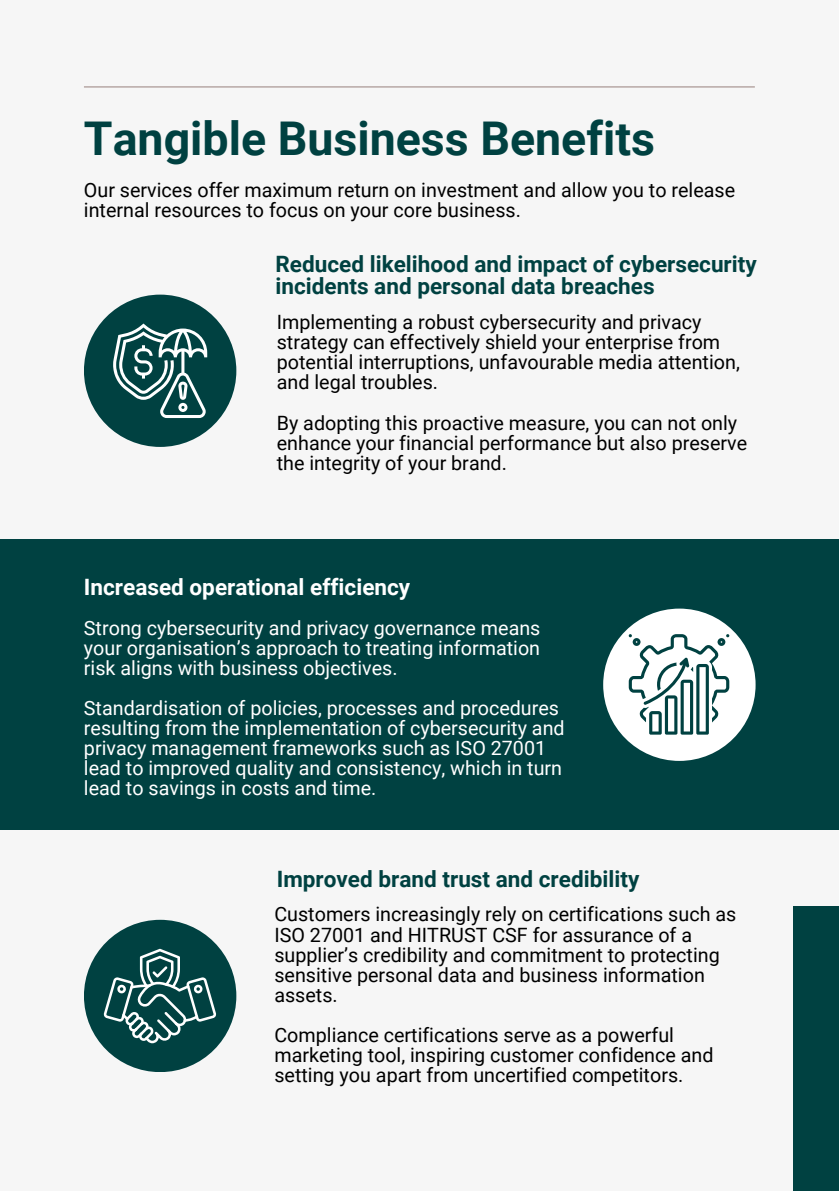
<style>
.page{position:relative;width:839px;height:1191px;background:#fff}
.page>*{position:absolute;margin:0;border:0;box-sizing:border-box;transform-origin:0 0}
.t1{font:700 46.6px "Roboto";color:#004141}
.t2{font:700 22.6px/22.2px "Roboto";color:#004141}
.t3{font:700 22.6px "Roboto";color:#fff}
.t4{font:19.8px/20px "Roboto";color:#000}
.t5{font:19.8px/20px "Roboto";color:#fff;text-align:justify}
</style>
<div class="page">
<div style="left:0;top:0;width:838px;height:1191px;background:#f6f6f6"></div>
<div style="left:84px;top:295px;width:152px;height:152px;background:#004141;border-radius:50%"></div>
<div style="left:0;top:540px;width:838px;height:290px;background:#004141"></div>
<div style="left:603px;top:609px;width:152px;height:152px;background:#fff;border-radius:50%"></div>
<div style="left:84px;top:920px;width:152px;height:152px;background:#004141;border-radius:50%"></div>
<hr style="left:84px;top:86px;width:670px;height:2px;background:#b7a8a5">
<svg style="left:628px;top:634px;width:101px;height:101px"></svg>
<svg style="left:104px;top:949px;width:112px;height:94px"></svg>
<div style="left:793px;top:907px;width:45px;height:284px;background:#004141"></div>
<svg style="left:113px;top:324px;width:94px;height:94px"></svg>
<p class="t1" style="left:84px;top:112px;width:572px">Tangible Business Benefits</p>
<p class="t4" style="left:84px;top:180px;width:652px">Our services offer maximum return on investment and allow you to release internal resources to focus on your core business.</p>
<p class="t2" style="left:275px;top:253px;width:482px">Reduced likelihood and impact of cybersecurity incidents and personal data breaches</p>
<p class="t4" style="left:277px;top:312px;width:464px">Implementing a robust cybersecurity and privacy strategy can effectively shield your enterprise from potential interruptions, unfavourable media attention, and legal troubles.</p>
<p class="t4" style="left:277px;top:413px;width:472px">By adopting this proactive measure, you can not only enhance your financial performance but also preserve the integrity of your brand.</p>
<p class="t3" style="left:84px;top:574px;width:328px">Increased operational efficiency</p>
<p class="t5" style="left:84px;top:618px;width:458px">Strong cybersecurity and privacy governance means your organisation’s approach to treating information risk aligns with business objectives.</p>
<p class="t5" style="left:84px;top:698px;width:482px;text-align:left">Standardisation of policies, processes and procedures resulting from the implementation of cybersecurity and privacy management frameworks such as ISO 27001 lead to improved quality and consistency, which in turn lead to savings in costs and time.</p>
<p class="t2" style="left:277px;top:868px;width:364px">Improved brand trust and credibility</p>
<p class="t4" style="left:274px;top:905px;width:463px">Customers increasingly rely on certifications such as ISO 27001 and HITRUST CSF for assurance of a supplier’s credibility and commitment to protecting sensitive personal data and business information assets.</p>
<p class="t4" style="left:274px;top:1025px;width:440px">Compliance certifications serve as a powerful marketing tool, inspiring customer confidence and setting you apart from uncertified competitors.</p>
</div>
